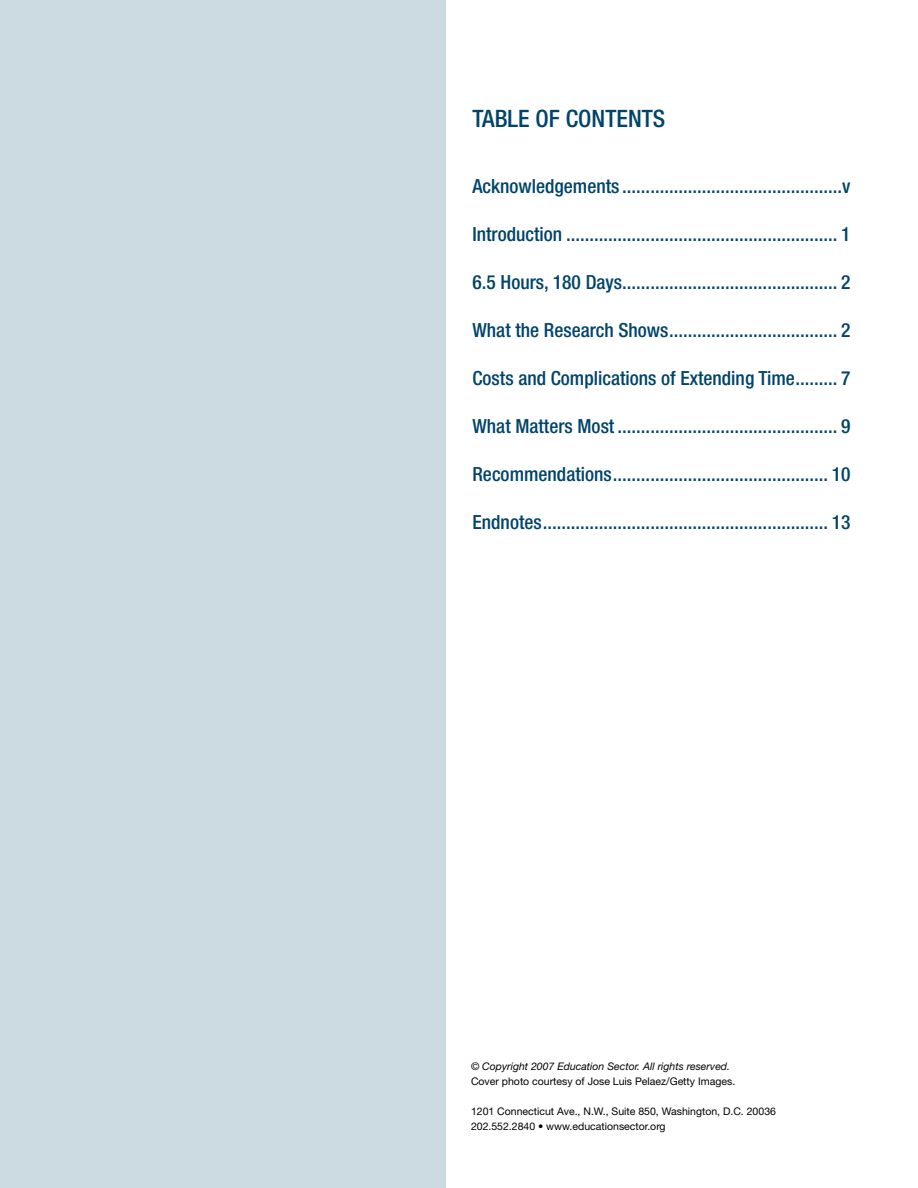
<style>
.page{position:relative;width:918px;height:1188px;background:#fff}
.page>*{position:absolute;margin:0;border:0;box-sizing:border-box;transform-origin:0 0}
.t1{font:500 condensed 24px "Helvetica Neue";color:#00446a}
.t2{font:500 condensed 19.5px "Helvetica Neue";color:#00446a}
.t3{font:10.5px/15px "Helvetica Neue";color:#000}
.t4{font:italic 10.5px "Helvetica Neue";color:#000}
</style>
<div class="page">
<div style="left:0;top:0;width:446px;height:1188px;background:#ccdae1"></div>
<p class="t1" style="left:472px;top:104px;width:194px">TABLE OF CONTENTS</p>
<p class="t2" style="left:472px;top:174px;width:379px">Acknowledgements ...............................................v</p>
<p class="t2" style="left:472px;top:222px;width:380px">Introduction .......................................................... 1</p>
<p class="t2" style="left:472px;top:270px;width:380px">6.5 Hours, 180 Days.............................................. 2</p>
<p class="t2" style="left:472px;top:318px;width:380px">What the Research Shows.................................... 2</p>
<p class="t2" style="left:472px;top:366px;width:380px">Costs and Complications of Extending Time......... 7</p>
<p class="t2" style="left:472px;top:414px;width:380px">What Matters Most ............................................... 9</p>
<p class="t2" style="left:472px;top:462px;width:380px">Recommendations.............................................. 10</p>
<p class="t2" style="left:473px;top:510px;width:379px">Endnotes............................................................. 13</p>
<p class="t4" style="left:471px;top:1060px;width:261px">© Copyright 2007 Education Sector. All rights reserved.</p>
<p class="t3" style="left:471px;top:1073px;width:266px">Cover photo courtesy of Jose Luis Pelaez/Getty Images.</p>
<p class="t3" style="left:471px;top:1103px;width:307px">1201 Connecticut Ave., N.W., Suite 850, Washington, D.C. 20036<br>202.552.2840 • www.educationsector.org</p>
</div>
